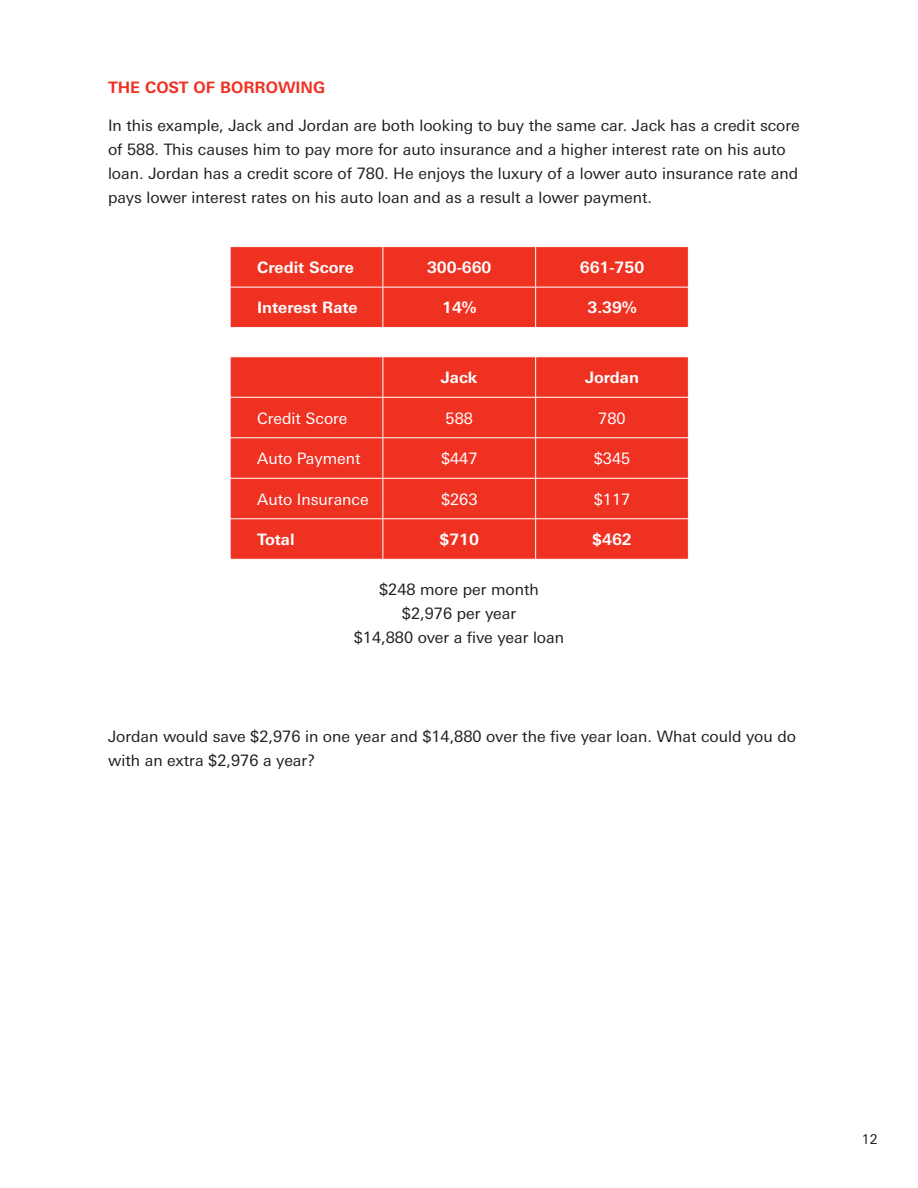
<style>
.page{position:relative;width:918px;height:1188px;background:#fff}
.page>*{position:absolute;margin:0;border:0;box-sizing:border-box;transform-origin:0 0}
.t1{font:15.75px/24px "Univers Nextfor GTB";color:#231f20}
.t2{font:700 15.75px "Univers Nextfor GTB";color:#fff}
.t3{font:15.75px "Univers Nextfor GTB";color:#fff}
.t4{font:700 15.75px "Univers Nextfor GTB";color:#ef3122}
.t5{font:13.5px "Univers Nextfor GTB";color:#231f20}
</style>
<div class="page">
<div style="left:231px;top:247px;width:457px;height:80px;background:#ef3122"></div>
<hr style="left:383px;top:247px;width:1px;height:40px;background:#fff">
<hr style="left:535px;top:247px;width:1px;height:40px;background:#fff">
<hr style="left:230px;top:287px;width:153px;height:1px;background:#fff">
<hr style="left:383px;top:287px;width:153px;height:1px;background:#fff">
<hr style="left:383px;top:287px;width:1px;height:40px;background:#fff">
<hr style="left:536px;top:287px;width:153px;height:1px;background:#fff">
<hr style="left:535px;top:287px;width:1px;height:40px;background:#fff">
<div style="left:231px;top:357px;width:457px;height:202px;background:#ef3122"></div>
<hr style="left:383px;top:357px;width:1px;height:40px;background:#fff">
<hr style="left:535px;top:357px;width:1px;height:40px;background:#fff">
<hr style="left:230px;top:397px;width:153px;height:1px;background:#fff">
<hr style="left:383px;top:397px;width:153px;height:1px;background:#fff">
<hr style="left:383px;top:398px;width:1px;height:39px;background:#fff">
<hr style="left:536px;top:397px;width:153px;height:1px;background:#fff">
<hr style="left:535px;top:398px;width:1px;height:39px;background:#fff">
<hr style="left:230px;top:437px;width:153px;height:1px;background:#fff">
<hr style="left:383px;top:437px;width:153px;height:1px;background:#fff">
<hr style="left:383px;top:438px;width:1px;height:40px;background:#fff">
<hr style="left:536px;top:437px;width:153px;height:1px;background:#fff">
<hr style="left:535px;top:438px;width:1px;height:40px;background:#fff">
<hr style="left:230px;top:478px;width:153px;height:1px;background:#fff">
<hr style="left:383px;top:478px;width:153px;height:1px;background:#fff">
<hr style="left:383px;top:479px;width:1px;height:39px;background:#fff">
<hr style="left:536px;top:478px;width:153px;height:1px;background:#fff">
<hr style="left:535px;top:479px;width:1px;height:39px;background:#fff">
<hr style="left:230px;top:518px;width:153px;height:1px;background:#fff">
<hr style="left:383px;top:518px;width:153px;height:1px;background:#fff">
<hr style="left:383px;top:519px;width:1px;height:40px;background:#fff">
<hr style="left:536px;top:518px;width:153px;height:1px;background:#fff">
<hr style="left:535px;top:519px;width:1px;height:40px;background:#fff">
<p class="t4" style="left:108px;top:76px;width:219px">THE COST OF BORROWING</p>
<p class="t1" style="left:108px;top:112px;width:693px">In this example, Jack and Jordan are both looking to buy the same car. Jack has a credit score of 588. This causes him to pay more for auto insurance and a higher interest rate on his auto loan. Jordan has a credit score of 780. He enjoys the luxury of a lower auto insurance rate and pays lower interest rates on his auto loan and as a result a lower payment.</p>
<p class="t2" style="left:257px;top:256px;width:98px">Credit Score</p>
<p class="t2" style="left:427px;top:256px;width:66px">300-660</p>
<p class="t2" style="left:580px;top:256px;width:66px">661-750</p>
<p class="t2" style="left:257px;top:297px;width:102px">Interest Rate</p>
<p class="t2" style="left:442px;top:297px;width:36px">14%</p>
<p class="t2" style="left:587px;top:297px;width:51px">3.39%</p>
<p class="t2" style="left:441px;top:366px;width:38px">Jack</p>
<p class="t2" style="left:585px;top:366px;width:56px">Jordan</p>
<p class="t3" style="left:257px;top:407px;width:92px">Credit Score</p>
<p class="t3" style="left:446px;top:407px;width:29px">588</p>
<p class="t3" style="left:598px;top:407px;width:29px">780</p>
<p class="t3" style="left:257px;top:447px;width:105px">Auto Payment</p>
<p class="t3" style="left:441px;top:447px;width:38px">$447</p>
<p class="t3" style="left:594px;top:447px;width:38px">$345</p>
<p class="t3" style="left:257px;top:488px;width:113px">Auto Insurance</p>
<p class="t3" style="left:441px;top:488px;width:38px">$263</p>
<p class="t3" style="left:594px;top:488px;width:38px">$117</p>
<p class="t2" style="left:257px;top:528px;width:39px">Total</p>
<p class="t2" style="left:439px;top:528px;width:41px">$710</p>
<p class="t2" style="left:592px;top:528px;width:41px">$462</p>
<p class="t1" style="left:379px;top:576px;width:161px">$248 more per month</p>
<p class="t1" style="left:402px;top:600px;width:116px">$2,976 per year</p>
<p class="t1" style="left:354px;top:624px;width:212px">$14,880 over a five year loan</p>
<p class="t1" style="left:108px;top:724px;width:690px">Jordan would save $2,976 in one year and $14,880 over the five year loan. What could you do with an extra $2,976 a year?</p>
<p class="t5" style="left:862px;top:1130px;width:17px">12</p>
</div>
